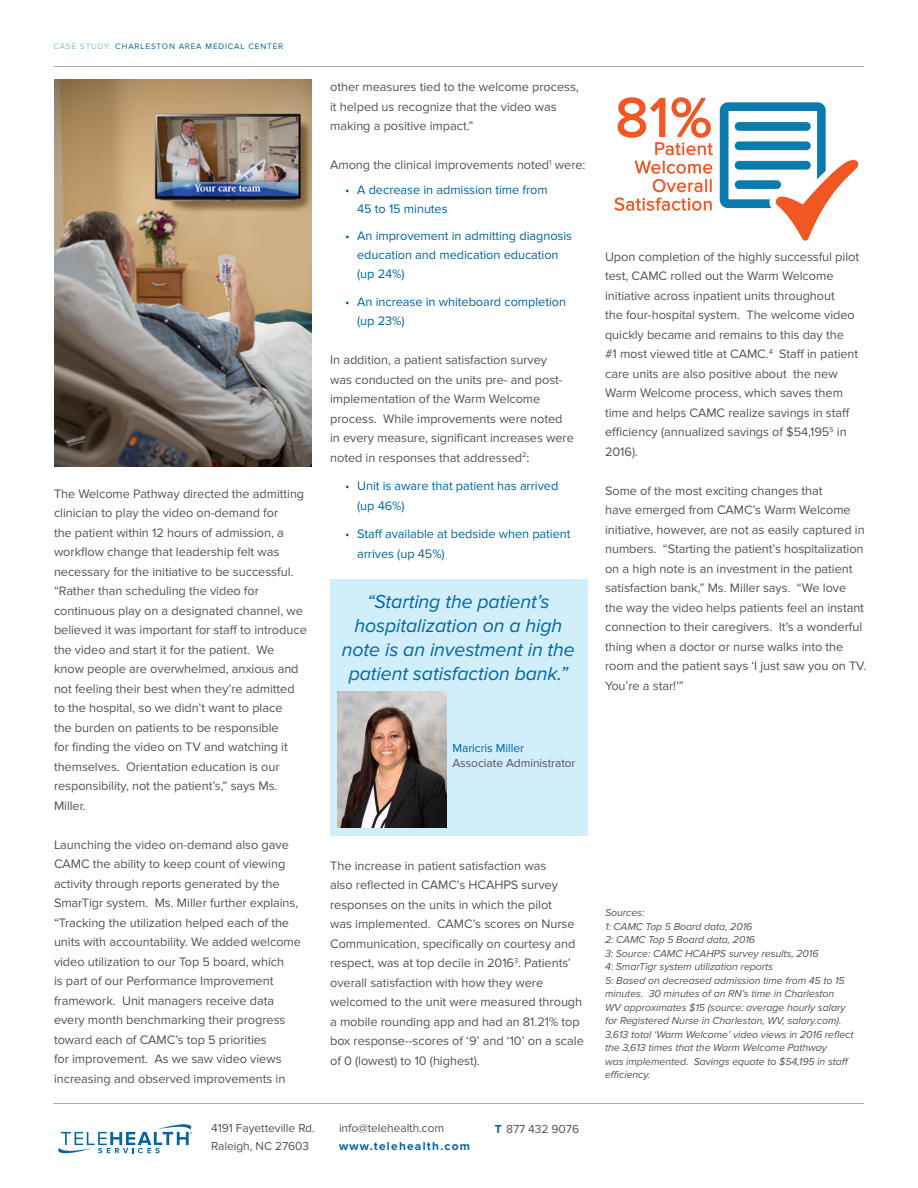
<style>
.page{position:relative;width:918px;height:1188px;background:#fff}
.page>*{position:absolute;margin:0;border:0;box-sizing:border-box;transform-origin:0 0}
.t1{font:italic 19.5px/24px "Proxima Nova";letter-spacing:-.005em;color:#0065a4;text-align:center}
.t2{font:12.75px/19.5px "Proxima Nova";letter-spacing:-.005em;color:#545356}
.t3{font:12.75px/18.8px "Proxima Nova";letter-spacing:-.005em;color:#0065a4}
.t4{font:12px "Proxima Nova";letter-spacing:-.005em;color:#545356}
.t5{font:700 12px "Proxima Nova";letter-spacing:.1em;color:#00649e}
.t6{font:12px "Proxima Nova";letter-spacing:-.005em;color:#0065a4}
.t7{font:italic 10.5px/13.5px "Proxima Nova";letter-spacing:-.005em;color:#545356}
.t8{font:8.25px "Proxima Nova";letter-spacing:.1em;color:#00649e}
.s1{color:#83bbd3}
.s2{font-weight:700;color:#00649e}
</style>
<div class="page">
<svg style="left:58px;top:1124px;width:134px;height:29px"></svg>
<hr style="left:53px;top:1103px;width:811px;height:1px;background:#545356">
<hr style="left:53px;top:66px;width:811px;height:1px;background:#545356">
<img style="left:614px;top:97px;width:245px;height:144px">
<img style="left:54px;top:80px;width:258px;height:387px">
<div style="left:330px;top:579px;width:258px;height:256px;background:#d1eefb"></div>
<img style="left:338px;top:691px;width:109px;height:137px">
<p class="t8" style="left:53px;top:42px;width:231px"><span class="s1">CASE STUDY:</span> CHARLESTON AREA MEDICAL CENTER</p>
<p class="t2" style="left:54px;top:484px;width:254px">The Welcome Pathway directed the admitting clinician to play the video on-demand for<br>the patient within 12 hours of admission, a workflow change that leadership felt was necessary for the initiative to be successful. “Rather than scheduling the video for continuous play on a designated channel, we believed it was important for staff to introduce the video and start it for the patient. We know people are overwhelmed, anxious and not feeling their best when they’re admitted to the hospital, so we didn’t want to place<br>the burden on patients to be responsible<br>for finding the video on TV and watching it themselves. Orientation education is our responsibility, not the patient’s,” says Ms.<br>Miller.</p>
<p class="t2" style="left:54px;top:835px;width:248px">Launching the video on-demand also gave CAMC the ability to keep count of viewing activity through reports generated by the SmarTigr system. Ms. Miller further explains, “Tracking the utilization helped each of the units with accountability. We added welcome video utilization to our Top 5 board, which<br>is part of our Performance Improvement framework. Unit managers receive data every month benchmarking their progress toward each of CAMC’s top 5 priorities<br>for improvement. As we saw video views increasing and observed improvements in</p>
<p class="t4" style="left:211px;top:1121px;width:105px">4191 Fayetteville Rd.</p>
<p class="t4" style="left:211px;top:1139px;width:100px">Raleigh, NC 27603</p>
<p class="t2" style="left:330px;top:77px;width:250px">other measures tied to the welcome process, it helped us recognize that the video was making a positive impact.”</p>
<p class="t2" style="left:330px;top:155px;width:257px">Among the clinical improvements noted<sup>1</sup> were:</p>
<p class="t3" style="left:357px;top:180px;width:192px;text-indent:-12px">• A decrease in admission time from<br>45 to 15 minutes</p>
<p class="t3" style="left:357px;top:227px;width:217px;text-indent:-12px">• An improvement in admitting diagnosis education and medication education (up 24%)</p>
<p class="t3" style="left:357px;top:292px;width:210px;line-height:19.5px;text-indent:-12px">• An increase in whiteboard completion (up 23%)</p>
<p class="t2" style="left:330px;top:350px;width:245px">In addition, a patient satisfaction survey<br>was conducted on the units pre- and post&shy;implementation of the Warm Welcome process. While improvements were noted in every measure, significant increases were noted in responses that addressed<sup>2</sup>:</p>
<p class="t3" style="left:357px;top:476px;width:203px;line-height:19.5px;text-indent:-12px">• Unit is aware that patient has arrived (up 46%)</p>
<p class="t3" style="left:357px;top:524px;width:215px;line-height:19.5px;text-indent:-12px">• Staff available at bedside when patient arrives (up 45%)</p>
<p class="t1" style="left:342px;top:590px;width:235px">“Starting the patient’s hospitalization on a high note is an investment in the patient satisfaction bank.”</p>
<p class="t6" style="left:452px;top:741px;width:73px">Maricris Miller</p>
<p class="t4" style="left:452px;top:756px;width:125px">Associate Administrator</p>
<p class="t2" style="left:330px;top:856px;width:255px">The increase in patient satisfaction was<br>also reflected in CAMC’s HCAHPS survey responses on the units in which the pilot<br>was implemented. CAMC’s scores on Nurse Communication, specifically on courtesy and respect, was at top decile in 2016<sup>3</sup>. Patients’ overall satisfaction with how they were welcomed to the unit were measured through a mobile rounding app and had an 81.21% top box response--scores of ‘9’ and ‘10’ on a scale of 0 (lowest) to 10 (highest).</p>
<p class="t4" style="left:339px;top:1121px;width:107px">info@telehealth.com</p>
<p class="t4" style="left:495px;top:1122px;width:86px"><span class="s2">T</span> 877 432 9076</p>
<p class="t5" style="left:339px;top:1141px;width:133px">www.telehealth.com</p>
<p class="t2" style="left:605px;top:247px;width:256px">Upon completion of the highly successful pilot test, CAMC rolled out the Warm Welcome initiative across inpatient units throughout<br>the four-hospital system. The welcome video quickly became and remains to this day the<br>#1 most viewed title at CAMC.<sup>4</sup> Staff in patient care units are also positive about the new Warm Welcome process, which saves them time and helps CAMC realize savings in staff efficiency (annualized savings of $54,195<sup>5</sup> in 2016).</p>
<p class="t2" style="left:605px;top:481px;width:263px">Some of the most exciting changes that<br>have emerged from CAMC’s Warm Welcome initiative, however, are not as easily captured in numbers. “Starting the patient’s hospitalization on a high note is an investment in the patient satisfaction bank,” Ms. Miller says. “We love the way the video helps patients feel an instant connection to their caregivers. It’s a wonderful thing when a doctor or nurse walks into the room and the patient says ‘I just saw you on TV.<br>You’re a star!’”</p>
<p class="t7" style="left:605px;top:906px;width:41px">Sources:</p>
<p class="t7" style="left:605px;top:920px;width:149px">1: CAMC Top 5 Board data, 2016</p>
<p class="t7" style="left:605px;top:933px;width:152px">2: CAMC Top 5 Board data, 2016</p>
<p class="t7" style="left:605px;top:947px;width:215px">3: Source: CAMC HCAHPS survey results, 2016</p>
<p class="t7" style="left:605px;top:960px;width:170px">4: SmarTigr system utilization reports</p>
<p class="t7" style="left:605px;top:974px;width:250px">5: Based on decreased admission time from 45 to 15 minutes. 30 minutes of an RN’s time in Charleston<br>WV approximates $15 (source: average hourly salary for Registered Nurse in Charleston, WV, salary.com).<br>3,613 total ‘Warm Welcome’ video views in 2016 reflect the 3,613 times that the Warm Welcome Pathway<br>was implemented. Savings equate to $54,195 in staff efficiency.</p>
</div>
